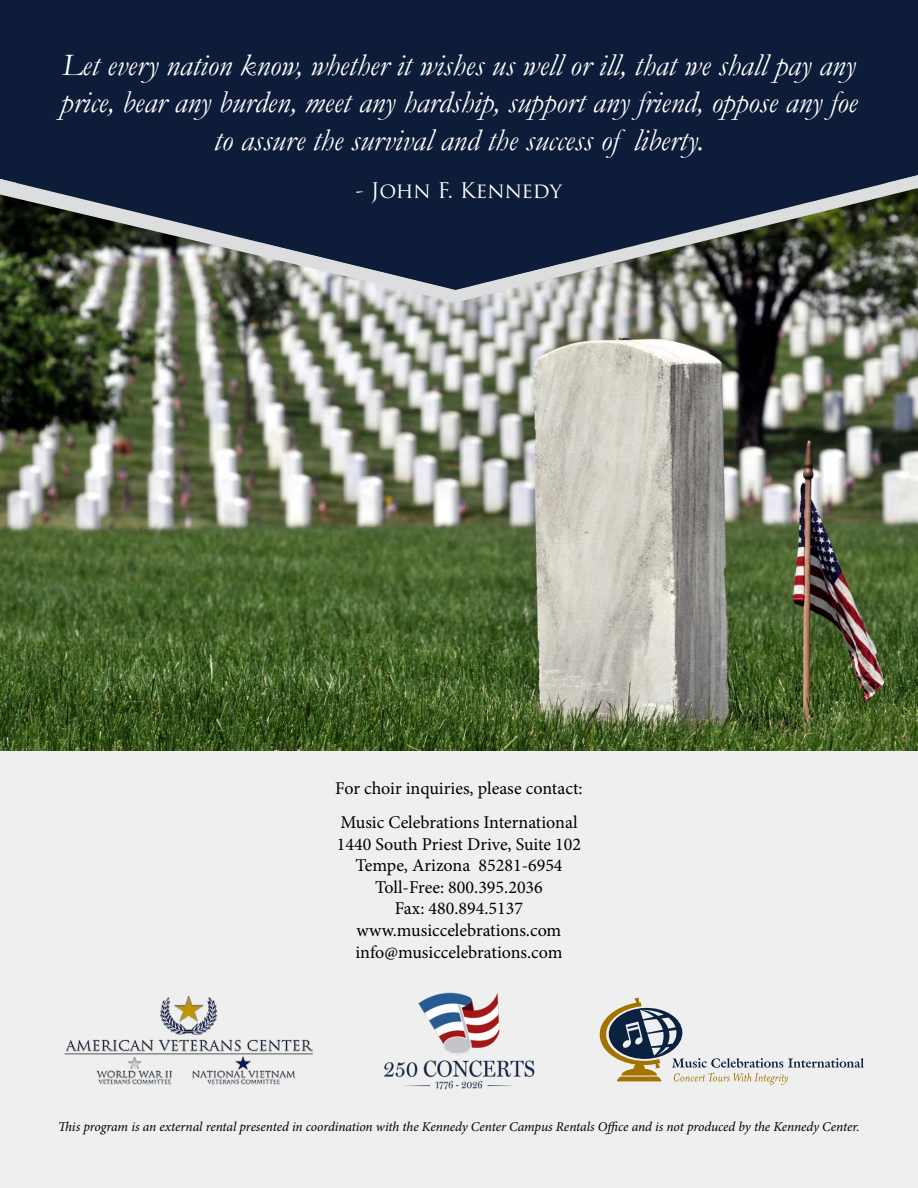
<style>
.page{position:relative;width:918px;height:1188px;background:#fff}
.page>*{position:absolute;margin:0;border:0;box-sizing:border-box;transform-origin:0 0}
.t1{font:italic 31.5px/37.8px "Garamond";color:#fff;text-align:center}
.t2{font:21px "Trajan Pro";letter-spacing:-.01em;color:#fff}
.t3{font:18px "Minion Pro";color:#000}
.t4{font:italic 13.5px "Minion Pro";letter-spacing:-.01em;color:#000}
</style>
<div class="page">
<img style="left:0;top:302px;width:918px;height:450px">
<div style="left:0;top:752px;width:918px;height:436px;background:#efeff0"></div>
<img style="left:64px;top:996px;width:249px;height:89px">
<svg style="left:600px;top:998px;width:264px;height:87px"></svg>
<div style="left:0;top:0;width:918px;height:175px;background:#0d1c38"></div>
<svg style="left:0;top:175px;width:918px;height:127px;background:#464f57"></svg>
<img style="left:384px;top:992px;width:151px;height:98px">
<p class="t1" style="left:61px;top:45px;width:798px">Let every nation know, whether it wishes us well or ill, that we shall pay any price, bear any burden, meet any hardship, support any friend, oppose any foe to assure the survival and the success of liberty.</p>
<p class="t2" style="left:356px;top:177px;width:208px">- John F. Kennedy</p>
<p class="t3" style="left:335px;top:777px;width:249px">For choir inquiries, please contact:</p>
<p class="t3" style="left:340px;top:810px;width:239px">Music Celebrations International</p>
<p class="t3" style="left:337px;top:832px;width:246px">1440 South Priest Drive, Suite 102</p>
<p class="t3" style="left:355px;top:853px;width:209px">Tempe, Arizona 85281-6954</p>
<p class="t3" style="left:375px;top:875px;width:169px">Toll-Free: 800.395.2036</p>
<p class="t3" style="left:395px;top:897px;width:130px">Fax: 480.894.5137</p>
<p class="t3" style="left:357px;top:918px;width:206px">www.musiccelebrations.com</p>
<p class="t3" style="left:355px;top:940px;width:209px">info@musiccelebrations.com</p>
<p class="t4" style="left:58px;top:1117px;width:803px">This program is an external rental presented in coordination with the Kennedy Center Campus Rentals Office and is not produced by the Kennedy Center.</p>
</div>
